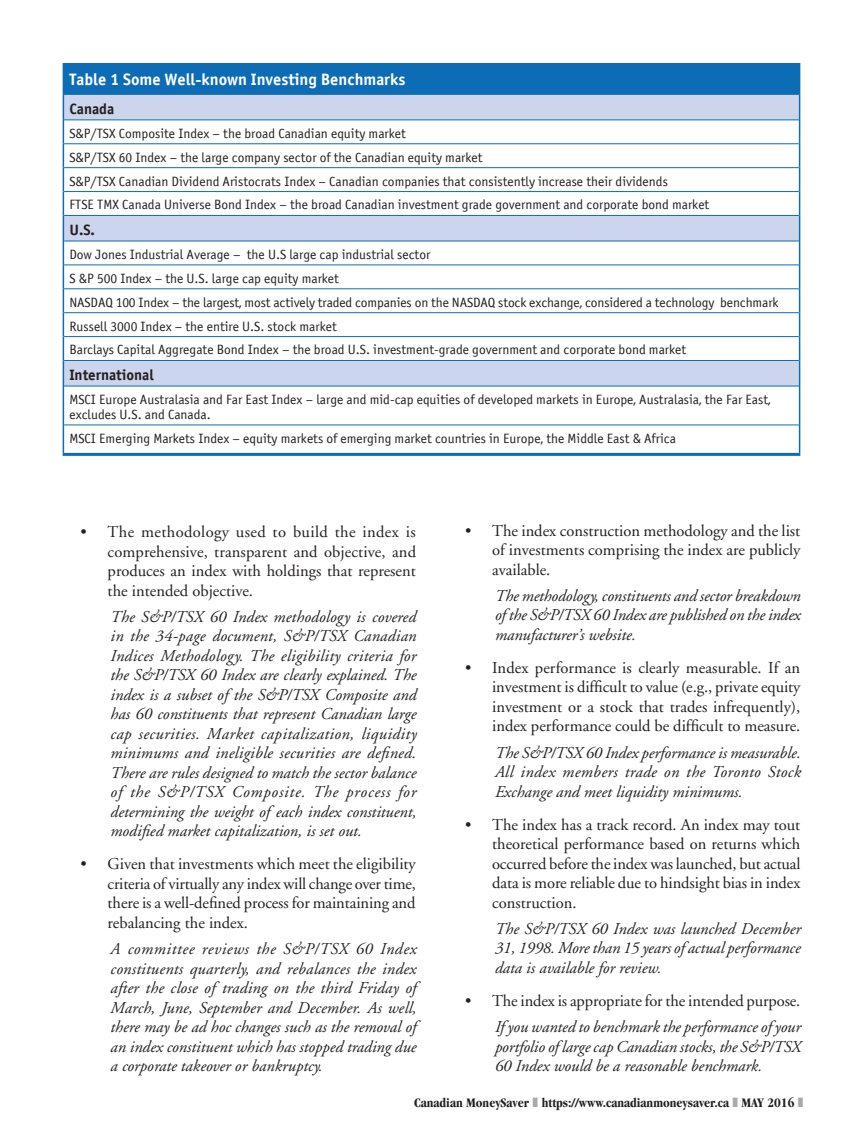
<style>
.page{position:relative;width:864px;height:1134px;background:#fff}
.page>*{position:absolute;margin:0;border:0;box-sizing:border-box;transform-origin:0 0}
.sk_bodycopy{font:italic 16.5px/19.5px "Adobe Garamond";color:#231f20;text-align:justify}
.t1{font:16.5px/19.5px "Adobe Garamond";color:#231f20;text-align:justify}
.sk_table_caption{font:700 16.5px "Officina Sans CTT";color:#fff}
.sk_table_caption-2{font:700 15px "Officina Sans CTT";color:#231f20}
.sk_table_caption-3{font:13.5px/15px "Officina Sans CTT";color:#231f20}
.t2{font:700 condensed 13.5px "Garamond";color:#231f20}
</style>
<div class="page">
<div style="left:63px;top:64px;width:737px;height:30px;background:#0d6cb6"></div>
<svg style="left:64px;top:95px;width:735px;height:291px"></svg>
<hr style="left:63px;top:63px;width:737px;height:1px;background:#0d6cb6">
<svg style="left:63px;top:94px;width:1px;height:292px"></svg>
<svg style="left:799px;top:94px;width:1px;height:292px"></svg>
<hr style="left:63px;top:386px;width:1px;height:39px;background:#0d6cb6">
<hr style="left:799px;top:386px;width:1px;height:39px;background:#0d6cb6">
<svg style="left:63px;top:425px;width:1px;height:28px"></svg>
<svg style="left:799px;top:425px;width:1px;height:28px"></svg>
<hr style="left:64px;top:94px;width:735px;height:1px;background:#0d6cb6">
<hr style="left:64px;top:120px;width:735px;height:1px;background:#0d6cb6">
<hr style="left:64px;top:143px;width:735px;height:1px;background:#0d6cb6">
<hr style="left:64px;top:167px;width:735px;height:1px;background:#0d6cb6">
<hr style="left:64px;top:191px;width:735px;height:1px;background:#0d6cb6">
<hr style="left:64px;top:215px;width:735px;height:1px;background:#0d6cb6">
<hr style="left:64px;top:241px;width:735px;height:1px;background:#0d6cb6">
<hr style="left:64px;top:265px;width:735px;height:1px;background:#0d6cb6">
<hr style="left:64px;top:288px;width:735px;height:1px;background:#0d6cb6">
<hr style="left:64px;top:312px;width:735px;height:1px;background:#0d6cb6">
<hr style="left:64px;top:336px;width:735px;height:1px;background:#0d6cb6">
<hr style="left:64px;top:360px;width:735px;height:1px;background:#0d6cb6">
<hr style="left:64px;top:386px;width:735px;height:1px;background:#0d6cb6">
<hr style="left:64px;top:425px;width:735px;height:1px;background:#0d6cb6">
<hr style="left:63px;top:453px;width:737px;height:3px;background:#0d6cb6">
<p class="sk_table_caption" style="left:69px;top:70px;width:338px">Table 1 Some Well-known Investing Benchmarks</p>
<p class="sk_table_caption-2" style="left:69px;top:100px;width:46px">Canada</p>
<p class="sk_table_caption-3" style="left:69px;top:126px;width:338px">S&amp;P/TSX Composite Index – the broad Canadian equity market</p>
<p class="sk_table_caption-3" style="left:69px;top:150px;width:415px">S&amp;P/TSX 60 Index – the large company sector of the Canadian equity market</p>
<p class="sk_table_caption-3" style="left:69px;top:174px;width:600px">S&amp;P/TSX Canadian Dividend Aristocrats Index – Canadian companies that consistently increase their dividends</p>
<p class="sk_table_caption-3" style="left:69px;top:198px;width:642px">FTSE TMX Canada Universe Bond Index – the broad Canadian investment grade government and corporate bond market</p>
<p class="sk_table_caption-2" style="left:69px;top:221px;width:27px">U.S.</p>
<p class="sk_table_caption-3" style="left:69px;top:247px;width:362px">Dow Jones Industrial Average – the U.S large cap industrial sector</p>
<p class="sk_table_caption-3" style="left:69px;top:271px;width:271px">S &amp;P 500 Index – the U.S. large cap equity market</p>
<p class="sk_table_caption-3" style="left:69px;top:295px;width:711px">NASDAQ 100 Index – the largest, most actively traded companies on the NASDAQ stock exchange, considered a technology benchmark</p>
<p class="sk_table_caption-3" style="left:69px;top:319px;width:269px">Russell 3000 Index – the entire U.S. stock market</p>
<p class="sk_table_caption-3" style="left:69px;top:343px;width:618px">Barclays Capital Aggregate Bond Index – the broad U.S. investment-grade government and corporate bond market</p>
<p class="sk_table_caption-2" style="left:69px;top:366px;width:86px">International</p>
<p class="sk_table_caption-3" style="left:69px;top:392px;width:703px">MSCI Europe Australasia and Far East Index – large and mid-cap equities of developed markets in Europe, Australasia, the Far East, excludes U.S. and Canada.</p>
<p class="sk_table_caption-3" style="left:69px;top:431px;width:608px">MSCI Emerging Markets Index – equity markets of emerging market countries in Europe, the Middle East &amp; Africa</p>
<p class="t1" style="left:108px;top:522px;width:310px;text-indent:-27px">• The methodology used to build the index is comprehensive, transparent and objective, and produces an index with holdings that represent the intended objective.</p>
<p class="sk_bodycopy" style="left:110px;top:607px;width:308px">The S&amp;P/TSX 60 Index methodology is covered in the 34-page document, S&amp;P/TSX Canadian Indices Methodology. The eligibility criteria for the S&amp;P/TSX 60 Index are clearly explained. The index is a subset of the S&amp;P/TSX Composite and has 60 constituents that represent Canadian large cap securities. Market capitalization, liquidity minimums and ineligible securities are defined.<br>There are rules designed to match the sector balance of the S&amp;P/TSX Composite. The process for determining the weight of each index constituent, modified market capitalization, is set out.</p>
<p class="t1" style="left:108px;top:855px;width:310px;text-indent:-27px">• Given that investments which meet the eligibility criteria of virtually any index will change over time, there is a well-defined process for maintaining and rebalancing the index.</p>
<p class="sk_bodycopy" style="left:110px;top:940px;width:308px">A committee reviews the S&amp;P/TSX 60 Index constituents quarterly, and rebalances the index after the close of trading on the third Friday of March, June, September and December. As well, there may be ad hoc changes such as the removal of an index constituent which has stopped trading due a corporate takeover or bankruptcy.</p>
<p class="t1" style="left:492px;top:521px;width:310px;text-indent:-27px">• The index construction methodology and the list of investments comprising the index are publicly available.</p>
<p class="sk_bodycopy" style="left:494px;top:586px;width:307px">The methodology, constituents and sector breakdown of the S&amp;P/TSX 60 Index are published on the index manufacturer’s website.</p>
<p class="t1" style="left:492px;top:658px;width:310px;text-indent:-27px">• Index performance is clearly measurable. If an investment is difficult to value (e.g., private equity investment or a stock that trades infrequently), index performance could be difficult to measure.</p>
<p class="sk_bodycopy" style="left:494px;top:743px;width:308px">The S&amp;P/TSX 60 Index performance is measurable.<br>All index members trade on the Toronto Stock Exchange and meet liquidity minimums.</p>
<p class="t1" style="left:492px;top:815px;width:310px;text-indent:-27px">• The index has a track record. An index may tout theoretical performance based on returns which occurred before the index was launched, but actual data is more reliable due to hindsight bias in index construction.</p>
<p class="sk_bodycopy" style="left:494px;top:919px;width:307px">The S&amp;P/TSX 60 Index was launched December 31, 1998. More than 15 years of actual performance data is available for review.</p>
<p class="t1" style="left:465px;top:991px;width:337px">• The index is appropriate for the intended purpose.</p>
<p class="sk_bodycopy" style="left:494px;top:1018px;width:308px">If you wanted to benchmark the performance of your portfolio of large cap Canadian stocks, the S&amp;P/TSX 60 Index would be a reasonable benchmark.</p>
<p class="t2" style="left:414px;top:1095px;width:382px">Canadian MoneySaver https://www.canadianmoneysaver.ca MAY 2016</p>
</div>
